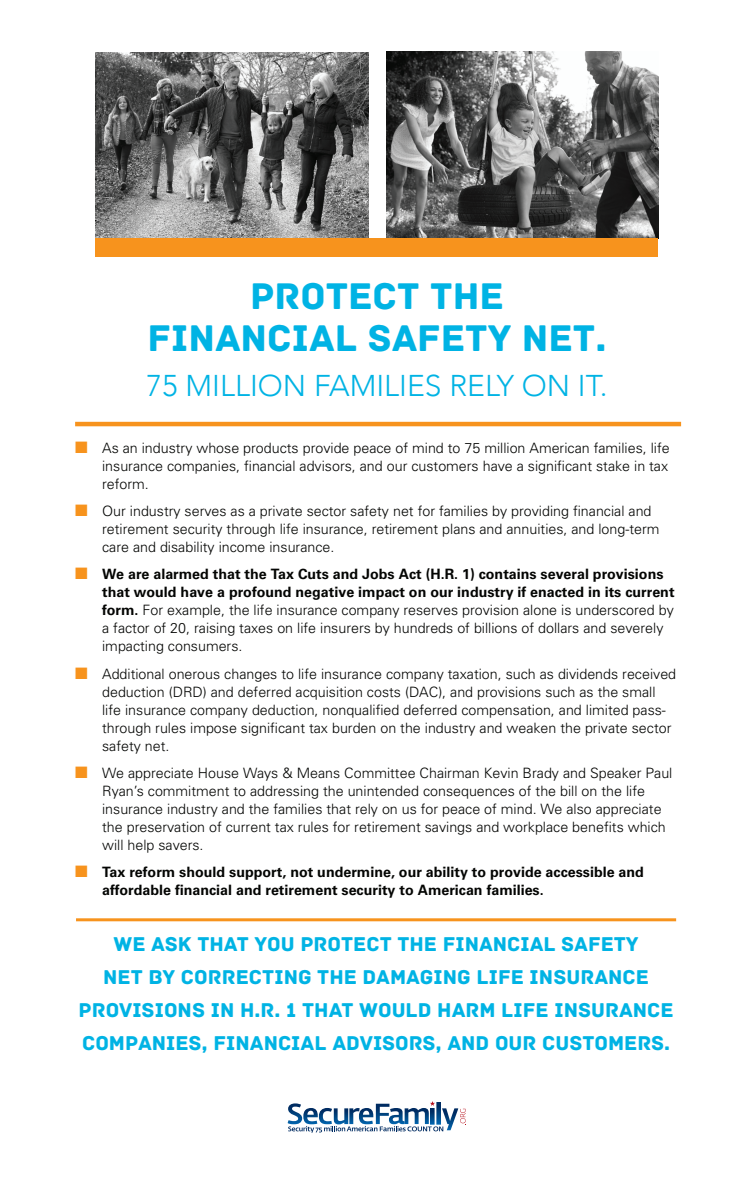
<style>
.page{position:relative;width:756px;height:1186px;background:#fff}
.page>*{position:absolute;margin:0;border:0;box-sizing:border-box;transform-origin:0 0}
.t1{font:39px/42px "Archive";color:#00b3e4;text-align:center}
.t2{font:300 30px "Avenir";color:#00b3e4}
.t3{font:21px/33px "Archive";color:#00b3e4;text-align:center}
.t4{font:300 14.25px/18px "Univers";color:#040503}
.t5{font:700 14.25px/18px "Univers";color:#040503}
.s1{color:#f7931d}
.s2{font-weight:700}
</style>
<div class="page">
<div style="left:75px;top:421px;width:605px;height:5px;background:#f7931d"></div>
<img style="left:95px;top:52px;width:273px;height:187px">
<img style="left:386px;top:52px;width:272px;height:187px">
<svg style="left:288px;top:1126px;width:155px;height:6px"></svg>
<img style="left:287px;top:1103px;width:15px;height:21px">
<img style="left:303px;top:1108px;width:70px;height:16px">
<img style="left:375px;top:1103px;width:14px;height:20px">
<img style="left:388px;top:1107px;width:16px;height:16px">
<img style="left:404px;top:1108px;width:24px;height:15px">
<img style="left:430px;top:1108px;width:4px;height:15px">
<img style="left:436px;top:1102px;width:4px;height:21px">
<img style="left:441px;top:1108px;width:17px;height:22px">
<svg style="left:460px;top:1108px;width:5px;height:16px"></svg>
<svg style="left:430px;top:1101px;width:5px;height:4px"></svg>
<div style="left:95px;top:239px;width:563px;height:18px;background:#f7931d"></div>
<hr style="left:76px;top:918px;width:599px;height:3px;background:#f7931d">
<h1 class="t1" style="left:147px;top:275px;width:460px">PROTECT THE<br>FINANCIAL SAFETY NET.</h1>
<h2 class="t2" style="left:146px;top:367px;width:462px">75 MILLION FAMILIES RELY ON IT.</h2>
<p class="t4" style="left:102px;top:439px;width:568px;text-align:justify;text-indent:-27px"><span class="s1">■</span> As an industry whose products provide peace of mind to 75 million American families, life insurance companies, financial advisors, and our customers have a significant stake in tax reform.</p>
<p class="t4" style="left:102px;top:502px;width:558px;text-indent:-27px"><span class="s1">■</span> Our industry serves as a private sector safety net for families by providing financial and retirement security through life insurance, retirement plans and annuities, and long-term care and disability income insurance.</p>
<p class="t4" style="left:102px;top:565px;width:573px;text-indent:-27px"><span class="s1">■</span> <span class="s2">We are alarmed that the Tax Cuts and Jobs Act (H.R. 1) contains several provisions that would have a profound negative impact on our industry if enacted in its current form.</span> For example, the life insurance company reserves provision alone is underscored by a factor of 20, raising taxes on life insurers by hundreds of billions of dollars and severely impacting consumers.</p>
<p class="t4" style="left:102px;top:664px;width:575px;text-indent:-27px"><span class="s1">■</span> Additional onerous changes to life insurance company taxation, such as dividends received deduction (DRD) and deferred acquisition costs (DAC), and provisions such as the small life insurance company deduction, nonqualified deferred compensation, and limited pass&shy;through rules impose significant tax burden on the industry and weaken the private sector safety net.</p>
<p class="t4" style="left:102px;top:763px;width:571px;text-indent:-27px"><span class="s1">■</span> We appreciate House Ways &amp; Means Committee Chairman Kevin Brady and Speaker Paul Ryan’s commitment to addressing the unintended consequences of the bill on the life insurance industry and the families that rely on us for peace of mind. We also appreciate the preservation of current tax rules for retirement savings and workplace benefits which will help savers.</p>
<p class="t5" style="left:102px;top:862px;width:543px;text-indent:-27px"><span class="s1">■</span> Tax reform should support, not undermine, our ability to provide accessible and affordable financial and retirement security to American families.</p>
<h3 class="t3" style="left:78px;top:927px;width:596px">WE ASK THAT YOU PROTECT THE FINANCIAL SAFETY<br>NET BY CORRECTING THE DAMAGING LIFE INSURANCE PROVISIONS IN H.R. 1 THAT WOULD HARM LIFE INSURANCE COMPANIES, FINANCIAL ADVISORS, AND OUR CUSTOMERS.</h3>
</div>
